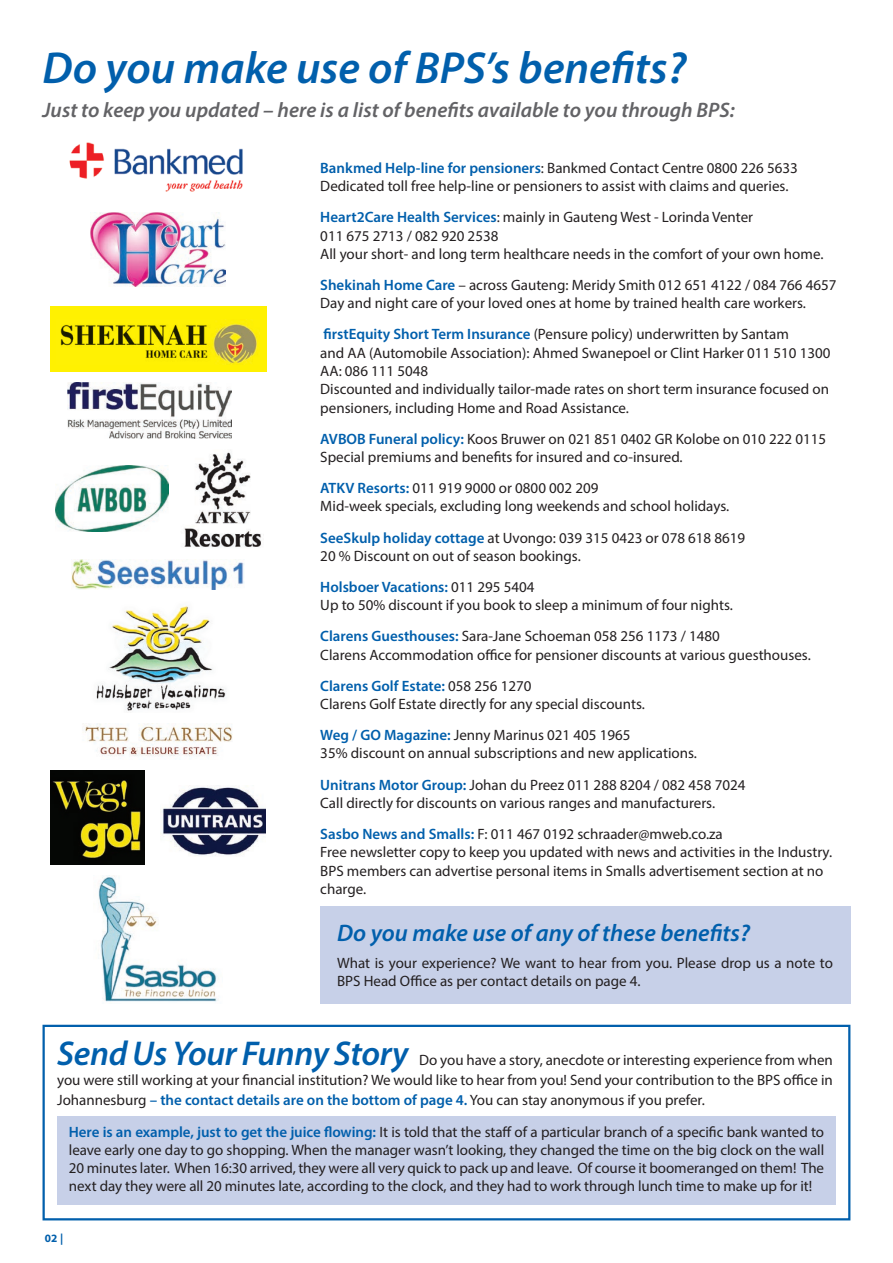
<style>
.page{position:relative;width:893px;height:1263px;background:#fff}
.page>*{position:absolute;margin:0;border:0;box-sizing:border-box;transform-origin:0 0}
.t1{font:italic 600 45px "Myriad Pro";color:#015fac}
.t2{font:italic 600 34.5px "Myriad Pro";letter-spacing:-.01em;color:#015fac}
.t3{font:italic 600 24px "Myriad Pro";color:#015fac}
.t4{font:italic 600 21px "Myriad Pro";color:#636366}
.t5{font:15px/18.3px "Myriad Pro";color:#231f20}
.t6{font:700 11.25px "Myriad Pro";color:#015fac}
.s1{font-weight:600;color:#015fac}
</style>
<div class="page">
<div style="left:50px;top:306px;width:216px;height:66px;background:#fff101"></div>
<img style="left:60px;top:320px;width:200px;height:45px">
<img style="left:90px;top:212px;width:136px;height:74px">
<img style="left:98px;top:875px;width:120px;height:127px">
<img style="left:56px;top:466px;width:112px;height:65px">
<img style="left:184px;top:452px;width:77px;height:96px">
<img style="left:160px;top:786px;width:105px;height:70px">
<img style="left:51px;top:771px;width:93px;height:93px">
<img style="left:84px;top:724px;width:149px;height:36px">
<img style="left:96px;top:605px;width:130px;height:106px">
<img style="left:67px;top:383px;width:164px;height:56px">
<img style="left:69px;top:142px;width:174px;height:50px">
<div style="left:320px;top:907px;width:530px;height:97px;background:#c7d0e8"></div>
<div style="left:43px;top:1025px;width:807px;height:195px;border:2px solid #015fac"></div>
<div style="left:57px;top:1116px;width:779px;height:89px;background:#c7d0e8"></div>
<img style="left:71px;top:560px;width:173px;height:30px">
<h1 class="t1" style="left:43px;top:39px;width:645px">Do you make use of BPS’s benefits?</h1>
<h3 class="t4" style="left:43px;top:96px;width:694px">Just to keep you updated – here is a list of benefits available to you through BPS:</h3>
<p class="t5" style="left:320px;top:158px;width:479px"><span class="s1">Bankmed Help-line for pensioners</span>: Bankmed Contact Centre 0800 226 5633<br>Dedicated toll free help-line or pensioners to assist with claims and queries.</p>
<p class="t5" style="left:320px;top:208px;width:505px"><span class="s1">Heart2Care Health Services</span>: mainly in Gauteng West - Lorinda Venter<br>011 675 2713 / 082 920 2538<br>All your short- and long term healthcare needs in the comfort of your own home.</p>
<p class="t5" style="left:320px;top:276px;width:518px"><span class="s1">Shekinah Home Care</span> – across Gauteng: Meridy Smith 012 651 4122 / 084 766 4657<br>Day and night care of your loved ones at home by trained health care workers.</p>
<p class="t5" style="left:320px;top:325px;width:512px"><span class="s1">firstEquity Short Term Insurance</span> (Pensure policy) underwritten by Santam<br>and AA (Automobile Association): Ahmed Swanepoel or Clint Harker 011 510 1300<br>AA: 086 111 5048<br>Discounted and individually tailor-made rates on short term insurance focused on pensioners, including Home and Road Assistance.</p>
<p class="t5" style="left:320px;top:429px;width:507px"><span class="s1">AVBOB Funeral policy:</span> Koos Bruwer on 021 851 0402 GR Kolobe on 010 222 0115<br>Special premiums and benefits for insured and co-insured.</p>
<p class="t5" style="left:320px;top:479px;width:410px"><span class="s1">ATKV Resorts:</span> 011 919 9000 or 0800 002 209<br>Mid-week specials, excluding long weekends and school holidays.</p>
<p class="t5" style="left:320px;top:528px;width:426px"><span class="s1">SeeSkulp holiday cottage</span> at Uvongo: 039 315 0423 or 078 618 8619<br>20 % Discount on out of season bookings.</p>
<p class="t5" style="left:320px;top:577px;width:414px"><span class="s1">Holsboer Vacations:</span> 011 295 5404<br>Up to 50% discount if you book to sleep a minimum of four nights.</p>
<p class="t5" style="left:320px;top:627px;width:492px"><span class="s1">Clarens Guesthouses:</span> Sara-Jane Schoeman 058 256 1173 / 1480<br>Clarens Accommodation office for pensioner discounts at various guesthouses.</p>
<p class="t5" style="left:320px;top:676px;width:326px"><span class="s1">Clarens Golf Estate:</span> 058 256 1270<br>Clarens Golf Estate directly for any special discounts.</p>
<p class="t5" style="left:320px;top:726px;width:378px"><span class="s1">Weg / GO Magazine:</span> Jenny Marinus 021 405 1965<br>35% discount on annual subscriptions and new applications.</p>
<p class="t5" style="left:320px;top:775px;width:427px"><span class="s1">Unitrans Motor Group:</span> Johan du Preez 011 288 8204 / 082 458 7024<br>Call directly for discounts on various ranges and manufacturers.</p>
<p class="t5" style="left:320px;top:824px;width:513px"><span class="s1">Sasbo News and Smalls:</span> F: 011 467 0192 schraader@mweb.co.za<br>Free newsletter copy to keep you updated with news and activities in the Industry.<br>BPS members can advertise personal items in Smalls advertisement section at no charge.</p>
<h3 class="t3" style="left:337px;top:918px;width:414px">Do you make use of any of these benefits?</h3>
<p class="t5" style="left:337px;top:954px;width:497px">What is your experience? We want to hear from you. Please drop us a note to<br>BPS Head Office as per contact details on page 4.</p>
<h2 class="t2" style="left:57px;top:1031px;width:353px">Send Us Your Funny Story</h2>
<p class="t5" style="left:57px;top:1049px;width:777px;line-height:20.4px;text-align:justify;text-indent:362px">Do you have a story, anecdote or interesting experience from when you were still working at your financial institution? We would like to hear from you! Send your contribution to the BPS office in Johannesburg <span class="s1">– the contact details are on the bottom of page 4.</span> You can stay anonymous if you prefer.</p>
<p class="t5" style="left:69px;top:1123px;width:757px;text-align:justify"><span class="s1">Here is an example, just to get the juice flowing:</span> It is told that the staff of a particular branch of a specific bank wanted to leave early one day to go shopping. When the manager wasn’t looking, they changed the time on the big clock on the wall 20 minutes later. When 16:30 arrived, they were all very quick to pack up and leave. Of course it boomeranged on them! The next day they were all 20 minutes late, according to the clock, and they had to work through lunch time to make up for it!</p>
<p class="t6" style="left:45px;top:1230px;width:20px">02 |</p>
</div>
